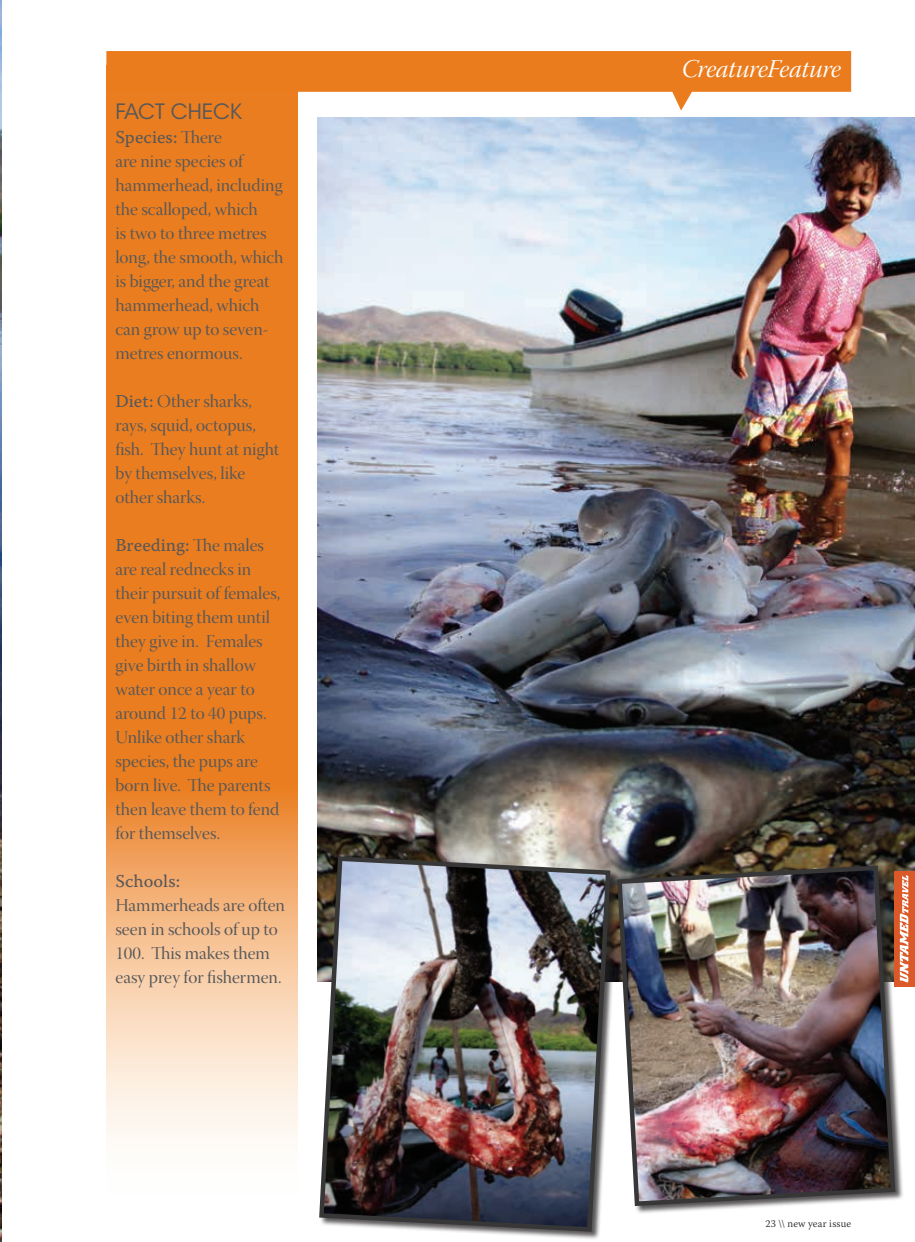
<style>
.page{position:relative;width:915px;height:1242px;background:#fff}
.page>*{position:absolute;margin:0;border:0;box-sizing:border-box;transform-origin:0 0}
.t1{font:25.5px "Warnock Pro It Disp";letter-spacing:-.01em;color:#fff}
.t2{font:21px "ITC Avant Garde Std";color:#57585a}
.t3{font:18px/24px "Warnock Pro Disp";color:#57585a}
.t4{font:18px "Warnock Pro Capt";color:#57585a}
.t5{font:300 10.5px "Warnock Pro";letter-spacing:.02em;color:#231f20}
.s1{font-family:"Warnock Pro Disp"}
.s2{font-family:"Warnock Pro Capt"}
</style>
<div class="page">
<svg style="left:106px;top:111px;width:192px;height:1027px;background:#ee9549"></svg>
<img style="left:0;top:0;width:1px;height:1242px">
<svg style="left:106px;top:51px;width:744px;height:60px"></svg>
<img style="left:317px;top:118px;width:597px;height:753px">
<div style="left:893px;top:871px;width:21px;height:115px;background:#db5828"></div>
<svg style="left:903px;top:875px;width:5px;height:107px"></svg>
<div style="left:617px;top:865px;width:286px;height:349px;background:#231f20;opacity:.75"></div>
<img style="left:619px;top:863px;width:278px;height:345px">
<div style="left:319px;top:856px;width:300px;height:384px;background:#231f20;opacity:.75"></div>
<img style="left:317px;top:854px;width:295px;height:380px">
<p class="t2" style="left:115px;top:99px;width:128px">FACT CHECK</p>
<p class="t4" style="left:115px;top:127px;width:108px">Species: <span class="s1">There</span></p>
<p class="t3" style="left:115px;top:152px;width:169px">are nine species of hammerhead, including the scalloped, which<br>is two to three metres long, the smooth, which is bigger, and the great hammerhead, which can grow up to seven&shy;metres enormous.</p>
<p class="t3" style="left:115px;top:392px;width:165px"><span class="s2">Diet:</span> Other sharks, rays, squid, octopus, fish. They hunt at night by themselves, like other sharks.</p>
<p class="t4" style="left:115px;top:534px;width:150px">Breeding: <span class="s1">The males</span></p>
<p class="t3" style="left:115px;top:559px;width:166px">are real rednecks in their pursuit of females, even biting them until they give in. Females give birth in shallow water once a year to around 12 to 40 pups.<br>Unlike other shark species, the pups are born live. The parents then leave them to fend for themselves.</p>
<p class="t4" style="left:115px;top:870px;width:66px">Schools:</p>
<p class="t3" style="left:115px;top:895px;width:171px">Hammerheads are often seen in schools of up to<br>100. This makes them easy prey for fishermen.</p>
<h1 class="t1" style="left:681px;top:55px;width:160px">CreatureFeature</h1>
<p class="t5" style="left:765px;top:1217px;width:87px">23 \\ new year issue</p>
</div>
